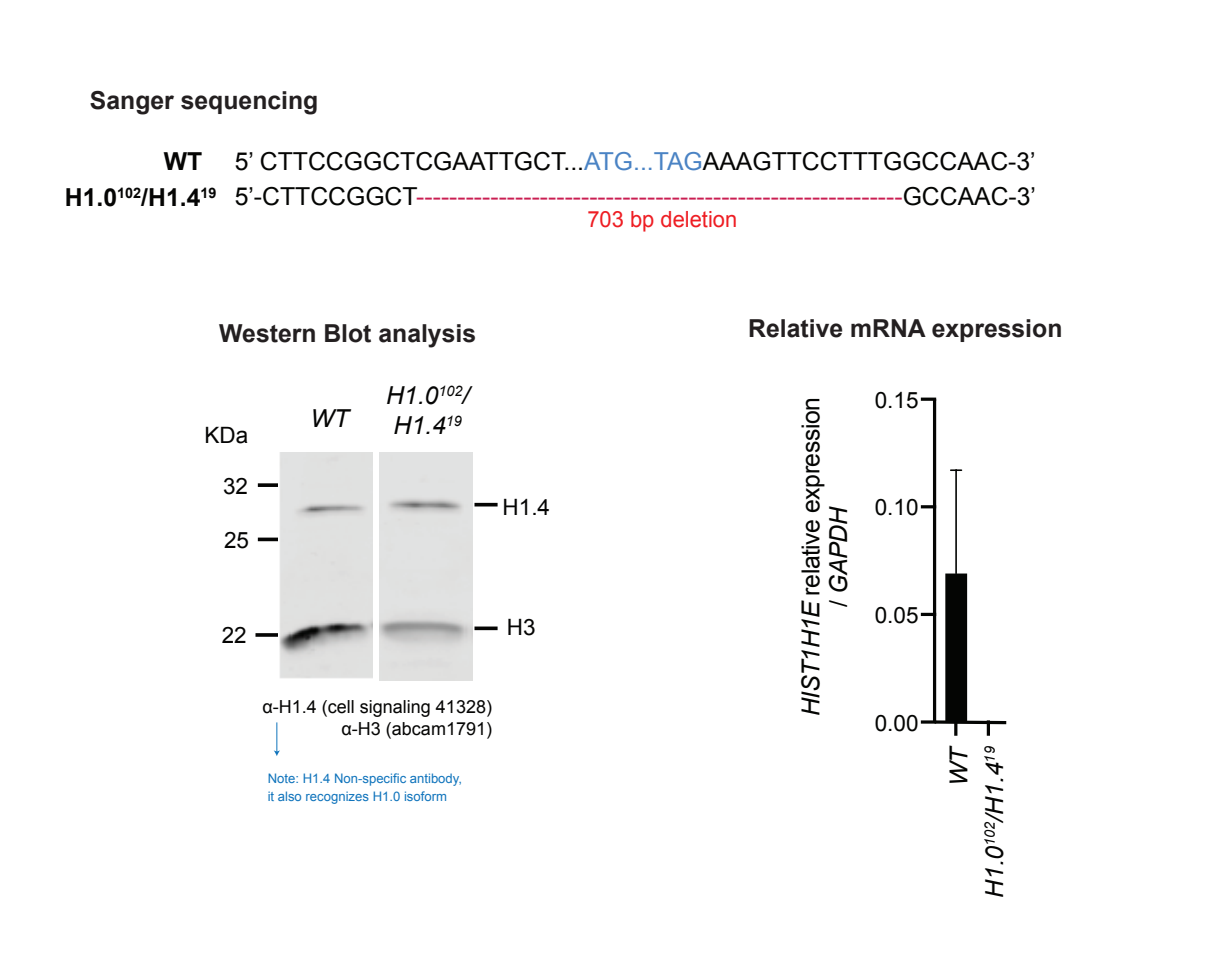
<style>
.page{position:relative;width:1221px;height:974px;background:#fff}
.page>*{position:absolute;margin:0;border:0;box-sizing:border-box;transform-origin:0 0}
.t1{font:24.75px/35.1px "Arial";color:#ca1e52;text-align:right}
.t2{font:700 24.75px "Arial";color:#231f20}
.t3{font:italic 24.75px/35.8px "Arial";color:#050504;text-align:right}
.t4{font:24.75px/27.7px "Arial";letter-spacing:-.02em;color:#040503;text-align:center}
.t5{font:700 24.75px "Arial";color:#050504}
.t6{font:22.5px "Arial";color:#040503}
.t7{font:22.5px "Arial";color:#050504}
.t8{font:22.28px "Arial";color:#ee1d23}
.t9{font:18px/21.6px "Arial";color:#050504;text-align:right}
.t10{font:13.05px/18px "Arial";color:#1074bc}
.s1{color:#050504}
.s2{color:#4a83c4}
.s3{font-weight:700;color:#050504}
.s4{color:#040503}
.s5{font-style:italic}
</style>
<div class="page">
<svg style="left:260px;top:483px;width:18px;height:4px"></svg>
<svg style="left:260px;top:537px;width:18px;height:4px"></svg>
<svg style="left:257px;top:633px;width:20px;height:4px"></svg>
<hr style="left:476px;top:503px;width:20px;height:3px;background:#050504">
<svg style="left:476px;top:626px;width:20px;height:4px"></svg>
<hr style="left:276px;top:722px;width:1px;height:30px;background:#1074bc">
<svg style="left:274px;top:750px;width:6px;height:6px"></svg>
<div style="left:947px;top:576px;width:17px;height:146px;background:#040503"></div>
<div style="left:945px;top:573px;width:22px;height:150px;border:5px solid #040503"></div>
<svg style="left:934px;top:720px;width:72px;height:4px"></svg>
<svg style="left:954px;top:722px;width:3px;height:12px"></svg>
<svg style="left:986px;top:722px;width:4px;height:12px"></svg>
<hr style="left:933px;top:399px;width:3px;height:323px;background:#040503">
<svg style="left:922px;top:720px;width:12px;height:3px"></svg>
<svg style="left:922px;top:613px;width:11px;height:3px"></svg>
<svg style="left:922px;top:505px;width:11px;height:3px"></svg>
<svg style="left:922px;top:397px;width:12px;height:4px"></svg>
<hr style="left:955px;top:470px;width:2px;height:103px;background:#040503">
<svg style="left:950px;top:469px;width:11px;height:2px"></svg>
<img style="left:279px;top:452px;width:93px;height:227px">
<p class="t2" style="left:90px;top:84px;width:230px">Sanger sequencing</p>
<p class="t1" style="left:65px;top:144px;width:972px"><span class="s1">5’ CTTCCGGCTCGAATTGCT...</span><span class="s2">ATG...TAG</span><span class="s1">AAAGTTCCTTTGGCCAAC-3’<br></span><span class="s3">H1.0</span><sup>102</sup><span class="s3">/H1.4</span><sup>19</sup> <span class="s4">5’-CTTCCGGCT</span>-----------------------------------------------------------<span class="s4">GCCAAC-3’</span></p>
<p class="t5" style="left:164px;top:145px;width:40px">WT</p>
<p class="t8" style="left:587px;top:205px;width:151px">703 bp deletion</p>
<p class="t2" style="left:219px;top:317px;width:258px">Western Blot analysis</p>
<p class="t2" style="left:748px;top:312px;width:316px">Relative mRNA expression</p>
<p class="t7" style="left:204px;top:420px;width:45px">KDa</p>
<p class="t7" style="left:223px;top:471px;width:27px">32</p>
<p class="t7" style="left:224px;top:525px;width:27px">25</p>
<p class="t3" style="left:310px;top:401px;width:40px">WT</p>
<p class="t3" style="left:386px;top:381px;width:85px;line-height:29.7px;text-align:center">H1.0<sup>102</sup>/<br>H1.4<sup>19</sup></p>
<p class="t7" style="left:502px;top:492px;width:49px">H1.4</p>
<p class="t7" style="left:222px;top:620px;width:27px">22</p>
<p class="t7" style="left:507px;top:613px;width:30px">H3</p>
<p class="t9" style="left:262px;top:696px;width:231px">α-H1.4 (cell signaling 41328) α-H3 (abcam1791)</p>
<p class="t10" style="left:268px;top:769px;width:196px">Note: H1.4 Non-specific antibody, it also recognizes H1.0 isoform</p>
<p class="t4" style="left:797px;top:716px;width:320px;rotate:-90deg"><span class="s5">HIST1H1E</span> relative expression / <span class="s5">GAPDH</span></p>
<p class="t6" style="left:874px;top:385px;width:45px">0.15</p>
<p class="t6" style="left:874px;top:493px;width:45px">0.10</p>
<p class="t6" style="left:874px;top:600px;width:45px">0.05</p>
<p class="t6" style="left:874px;top:708px;width:45px">0.00</p>
<p class="t3" style="left:941px;top:898px;width:154px;rotate:-90deg"><span class="s4">WT<br></span>H1.0<sup>102</sup>/H1.4<sup>19</sup></p>
</div>
